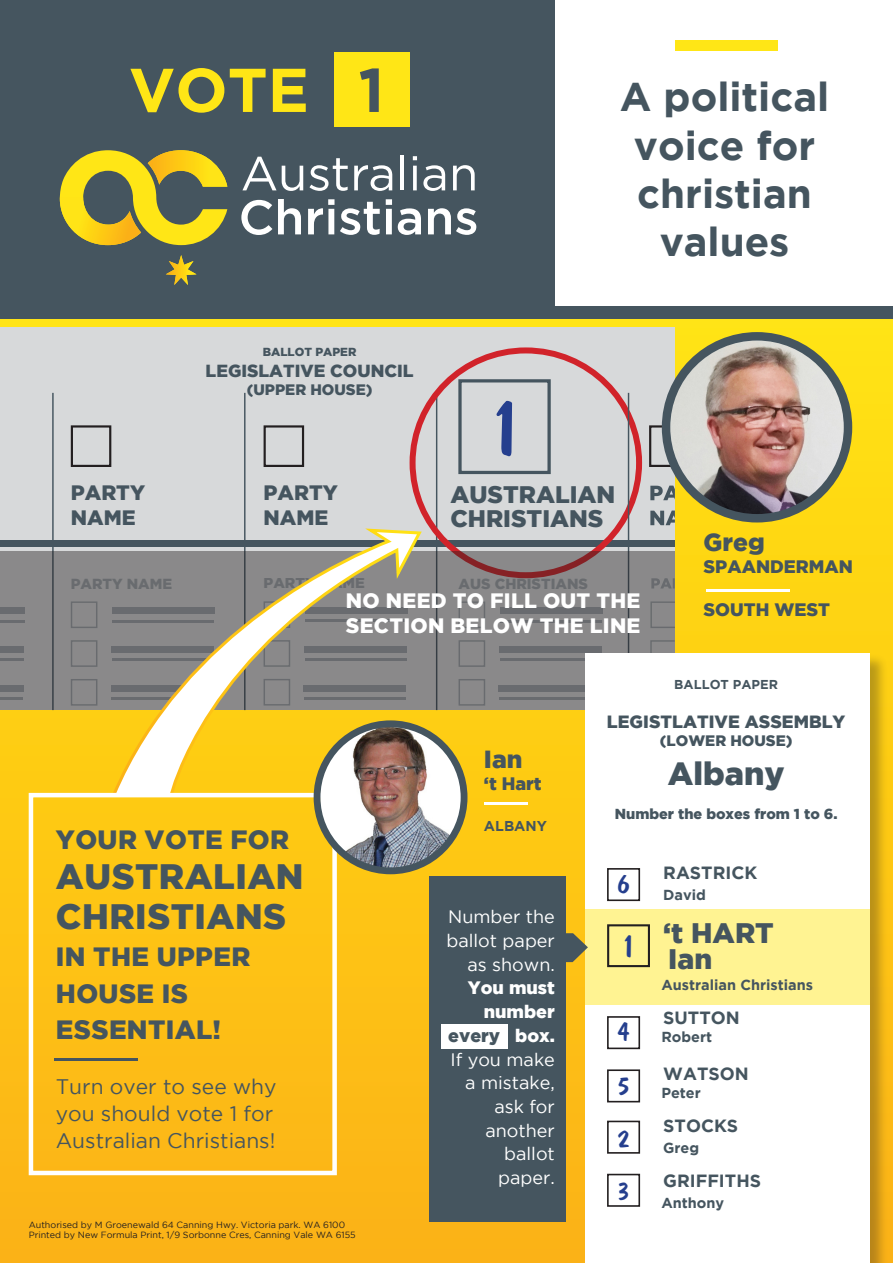
<style>
.page{position:relative;width:893px;height:1263px;background:#fff}
.page>*{position:absolute;margin:0;border:0;box-sizing:border-box;transform-origin:0 0}
.t1{font:85.05px "Dom Casual";color:#253f8e}
.t2{font:700 61.65px "Gotham";color:#ffe616}
.t3{font:700 40.2px "Gotham";color:#45555f}
.t4{font:900 35.25px/40px "Gotham";letter-spacing:.015em;color:#45555f}
.t5{font:33.3px "Dom Casual";color:#253f8e}
.t6{font:900 32.1px "Gotham";color:#45555f}
.t7{font:900 28.2px "Gotham";color:#45555f}
.t8{font:900 26.4px/36.9px "Gotham";letter-spacing:.015em;color:#45555f}
.t9{font:25.8px "Dom Casual";color:#253f8e}
.t10{font:900 24.75px "Gotham";color:#45555f}
.t11{font:900 23.85px "Gotham";color:#45555f}
.t12{font:21px "Gotham";color:#45555f}
.t13{font:900 20.85px/24.9px "Gotham";letter-spacing:.015em;color:#fff}
.t14{font:900 20.85px "Gotham";color:#45555f}
.t15{font:18px/23.7px "Gotham";color:#fff;text-align:right}
.t16{font:900 18px "Gotham";color:#45555f}
.t17{font:900 18px/23.7px "Gotham";color:#fff;text-align:right}
.t18{font:700 17.7px "Gotham";color:#45555f}
.t19{font:900 17.7px "Gotham";color:#45555f}
.t20{font:900 17.4px "Gotham";color:#45555f}
.t21{font:900 15.15px "Gotham";color:#45555f}
.t22{font:900 14.55px "Gotham";color:#45555f}
.t23{font:700 14.4px "Gotham";color:#45555f}
.t24{font:900 14.4px "Gotham";color:#45555f}
.t25{font:700 14.25px "Gotham";color:#45555f}
.t26{font:700 12.9px "Gotham";color:#45555f}
.t27{font:900 11.7px "Gotham";color:#45555f}
.t28{font:9px "Gotham";color:#231f20}
.s1{color:#45555f}
</style>
<div class="page">
<div style="left:0;top:312px;width:893px;height:951px;background:linear-gradient(to bottom,#fee314,#fdb216)"></div>
<div style="left:0;top:0;width:555px;height:312px;background:#45555f"></div>
<div style="left:0;top:306px;width:893px;height:12px;background:#45555f"></div>
<svg style="left:242px;top:157px;width:61px;height:34px"></svg>
<svg style="left:309px;top:158px;width:39px;height:33px"></svg>
<svg style="left:354px;top:165px;width:38px;height:26px"></svg>
<hr style="left:400px;top:155px;width:4px;height:35px;background:#fff">
<svg style="left:413px;top:156px;width:4px;height:4px"></svg>
<svg style="left:413px;top:166px;width:4px;height:24px"></svg>
<svg style="left:423px;top:165px;width:22px;height:26px"></svg>
<svg style="left:453px;top:165px;width:22px;height:25px"></svg>
<svg style="left:241px;top:200px;width:31px;height:35px"></svg>
<svg style="left:278px;top:199px;width:23px;height:35px"></svg>
<svg style="left:308px;top:199px;width:26px;height:35px"></svg>
<svg style="left:340px;top:202px;width:40px;height:33px"></svg>
<svg style="left:386px;top:199px;width:6px;height:35px"></svg>
<svg style="left:398px;top:208px;width:23px;height:27px"></svg>
<svg style="left:428px;top:208px;width:48px;height:27px"></svg>
<svg style="left:166px;top:255px;width:31px;height:30px"></svg>
<svg style="left:60px;top:150px;width:167px;height:95px"></svg>
<div style="left:334px;top:52px;width:76px;height:75px;background:#ffe616"></div>
<div style="left:675px;top:40px;width:103px;height:11px;background:#ffe616"></div>
<div style="left:0;top:328px;width:674px;height:382px;background:#d7d9da"></div>
<div style="left:458px;top:379px;width:93px;height:95px;border:3px solid #45555f"></div>
<hr style="left:436px;top:393px;width:1px;height:317px;background:#45555f">
<div style="left:0;top:540px;width:674px;height:6px;background:#45555f"></div>
<div style="left:264px;top:425px;width:40px;height:42px;border:2px solid #231f20"></div>
<div style="left:410px;top:347px;width:232px;height:231px;border:6px solid #d1232a;border-radius:50%"></div>
<hr style="left:628px;top:393px;width:1px;height:352px;background:#45555f">
<hr style="left:244px;top:393px;width:2px;height:317px;background:#45555f">
<div style="left:71px;top:425px;width:40px;height:42px;border:2px solid #231f20"></div>
<hr style="left:52px;top:393px;width:2px;height:317px;background:#45555f">
<svg style="left:650px;top:510px;width:25px;height:15px"></svg>
<svg style="left:650px;top:486px;width:16px;height:14px"></svg>
<svg style="left:649px;top:424px;width:17px;height:43px"></svg>
<svg style="left:0;top:551px;width:675px;height:159px;background:#858384"></svg>
<hr style="left:706px;top:589px;width:84px;height:3px;background:#fff">
<img style="left:666px;top:338px;width:182px;height:180px">
<div style="left:662px;top:332px;width:190px;height:190px;border:8px solid #45555f;border-radius:50%"></div>
<div style="left:429px;top:876px;width:137px;height:345px;background:#45555f"></div>
<div style="left:441px;top:1025px;width:66px;height:24px;background:#fff"></div>
<div style="left:585px;top:653px;width:304px;height:610px;background:#231f20;opacity:.31"></div>
<div style="left:585px;top:653px;width:285px;height:610px;background:#fff"></div>
<div style="left:585px;top:909px;width:285px;height:96px;background:#fff392"></div>
<div style="left:607px;top:1016px;width:33px;height:33px;border:2px solid #231f20"></div>
<div style="left:607px;top:1121px;width:33px;height:33px;border:2px solid #231f20"></div>
<svg style="left:566px;top:933px;width:22px;height:29px"></svg>
<div style="left:607px;top:868px;width:33px;height:33px;border:2px solid #231f20"></div>
<div style="left:607px;top:1069px;width:33px;height:33px;border:2px solid #231f20"></div>
<div style="left:607px;top:1174px;width:33px;height:33px;border:2px solid #231f20"></div>
<div style="left:607px;top:924px;width:43px;height:43px;border:2px solid #231f20"></div>
<svg style="left:109px;top:526px;width:315px;height:267px;background:#b3a882"></svg>
<hr style="left:54px;top:1058px;width:84px;height:3px;background:#45555f">
<div style="left:29px;top:793px;width:308px;height:382px;border:4px solid #fff"></div>
<img style="left:320px;top:724px;width:144px;height:147px">
<div style="left:314px;top:720px;width:153px;height:154px;border:7px solid #45555f;border-radius:50%"></div>
<hr style="left:484px;top:802px;width:44px;height:2px;background:#fff">
<p class="t2" style="left:129px;top:54px;width:257px">VOTE <span class="s1">1</span></p>
<p class="t14" style="left:71px;top:481px;width:76px">PARTY</p>
<p class="t14" style="left:71px;top:506px;width:66px">NAME</p>
<p class="t27" style="left:263px;top:345px;width:95px">BALLOT PAPER</p>
<p class="t20" style="left:206px;top:361px;width:210px">LEGISLATIVE COUNCIL</p>
<p class="t21" style="left:247px;top:381px;width:127px">(UPPER HOUSE)</p>
<p class="t14" style="left:264px;top:481px;width:76px">PARTY</p>
<p class="t14" style="left:264px;top:506px;width:66px">NAME</p>
<p class="t1" style="left:484px;top:371px;width:44px">1</p>
<p class="t3" style="left:620px;top:74px;width:211px">A political</p>
<p class="t3" style="left:634px;top:122px;width:183px">voice for</p>
<p class="t3" style="left:637px;top:170px;width:176px">christian</p>
<p class="t3" style="left:660px;top:218px;width:131px">values</p>
<p class="t11" style="left:450px;top:481px;width:166px">AUSTRALIAN</p>
<p class="t11" style="left:450px;top:505px;width:155px">CHRISTIANS</p>
<h3 class="t22" style="left:71px;top:575px;width:103px">PARTY NAME</h3>
<h3 class="t22" style="left:264px;top:575px;width:103px">PARTY NAME</h3>
<h3 class="t22" style="left:459px;top:575px;width:131px">AUS CHRISTIANS</h3>
<p class="t13" style="left:346px;top:587px;width:296px">NO NEED TO FILL OUT THE<br>SECTION BELOW THE LINE</p>
<p class="t10" style="left:704px;top:528px;width:63px">Greg</p>
<p class="t16" style="left:704px;top:556px;width:151px">SPAANDERMAN</p>
<p class="t16" style="left:704px;top:599px;width:128px">SOUTH WEST</p>
<p class="t8" style="left:56px;top:820px;width:235px">YOUR VOTE FOR</p>
<p class="t4" style="left:56px;top:855px;width:249px">AUSTRALIAN<br>CHRISTIANS</p>
<p class="t8" style="left:56px;top:937px;width:196px">IN THE UPPER<br>HOUSE IS<br>ESSENTIAL!</p>
<p class="t12" style="left:56px;top:1075px;width:222px">Turn over to see why</p>
<p class="t12" style="left:56px;top:1102px;width:219px">you should vote 1 for</p>
<p class="t12" style="left:56px;top:1129px;width:221px">Australian Christians!</p>
<p class="t28" style="left:29px;top:1219px;width:318px">Authorised by M Groenewald 64 Canning Hwy. Victoria park. WA 6100</p>
<p class="t28" style="left:29px;top:1230px;width:329px">Printed by New Formula Print, 1/9 Sorbonne Cres, Canning Vale WA 6155</p>
<p class="t10" style="left:484px;top:745px;width:40px">Ian</p>
<p class="t16" style="left:484px;top:773px;width:59px">‘t Hart</p>
<p class="t25" style="left:484px;top:817px;width:65px">ALBANY</p>
<p class="t15" style="left:446px;top:905px;width:110px">Number the ballot paper as shown.</p>
<p class="t17" style="left:448px;top:976px;width:108px">You must number <span class="s1">every</span> box.</p>
<p class="t15" style="left:450px;top:1047px;width:106px">If you make a mistake, ask for another ballot paper.</p>
<p class="t26" style="left:674px;top:676px;width:105px">BALLOT PAPER</p>
<p class="t19" style="left:607px;top:712px;width:240px">LEGISTLATIVE ASSEMBLY</p>
<p class="t21" style="left:660px;top:732px;width:134px">(LOWER HOUSE)</p>
<p class="t6" style="left:668px;top:755px;width:118px">Albany</p>
<p class="t24" style="left:615px;top:805px;width:224px">Number the boxes from 1 to 6.</p>
<p class="t9" style="left:617px;top:868px;width:14px">6</p>
<p class="t5" style="left:620px;top:924px;width:18px">1</p>
<p class="t9" style="left:617px;top:1015px;width:14px">4</p>
<p class="t9" style="left:617px;top:1070px;width:14px">5</p>
<p class="t9" style="left:617px;top:1122px;width:14px">2</p>
<p class="t9" style="left:617px;top:1174px;width:14px">3</p>
<p class="t18" style="left:663px;top:862px;width:96px">RASTRICK</p>
<p class="t23" style="left:663px;top:886px;width:44px">David</p>
<p class="t7" style="left:663px;top:916px;width:112px">‘t HART</p>
<p class="t7" style="left:668px;top:943px;width:45px">Ian</p>
<p class="t23" style="left:661px;top:977px;width:153px">Australian Christians</p>
<p class="t18" style="left:663px;top:1008px;width:78px">SUTTON</p>
<p class="t23" style="left:661px;top:1028px;width:52px">Robert</p>
<p class="t18" style="left:663px;top:1064px;width:87px">WATSON</p>
<p class="t23" style="left:661px;top:1084px;width:41px">Peter</p>
<p class="t18" style="left:663px;top:1115px;width:76px">STOCKS</p>
<p class="t23" style="left:663px;top:1139px;width:38px">Greg</p>
<p class="t18" style="left:663px;top:1170px;width:99px">GRIFFITHS</p>
<p class="t23" style="left:661px;top:1195px;width:64px">Anthony</p>
</div>
